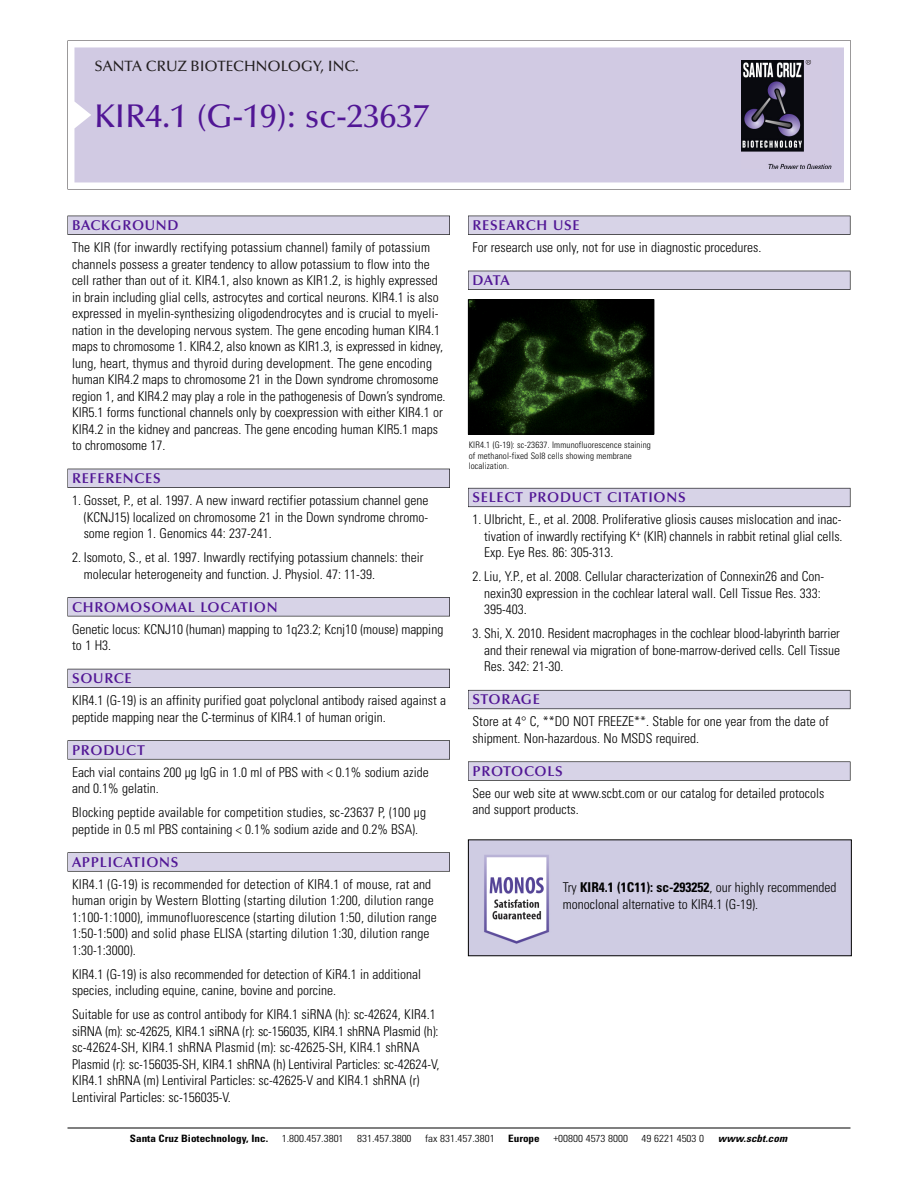
<style>
.page{position:relative;width:918px;height:1188px;background:#fff}
.page>*{position:absolute;margin:0;border:0;box-sizing:border-box;transform-origin:0 0}
.t1{font:500 33px "Optima";color:#511695}
.t2{font:500 15px "Optima";color:#231f20}
.t3{font:600 14.25px "Optima";letter-spacing:.05em;color:#511695}
.t4{font:300 condensed 13.5px/16.5px "Univers";color:#000}
.t5{font:300 condensed 10.2px "Univers";color:#000;scale:1.1 1}
.t6{font:700 condensed 10.2px "Univers";color:#000;scale:1.1 1}
.t7{font:italic 700 condensed 10.2px "Univers";letter-spacing:.005em;color:#000;scale:1.1 1}
.t8{font:300 condensed 9px/10.5px "Univers";letter-spacing:.015em;color:#000}
.s1{font-weight:700}
</style>
<div class="page">
<svg style="left:68px;top:40px;width:783px;height:149px"></svg>
<div style="left:74px;top:47px;width:770px;height:135px;background:#d1cae3"></div>
<img style="left:741px;top:60px;width:90px;height:108px">
<div style="left:68px;top:216px;width:382px;height:19px;background:#525155"></div>
<div style="left:68px;top:216px;width:381px;height:18px;background:#d7d3e7"></div>
<div style="left:68px;top:469px;width:382px;height:19px;background:#515055"></div>
<div style="left:68px;top:469px;width:381px;height:18px;background:#d7d3e7"></div>
<div style="left:68px;top:597px;width:382px;height:19px;background:#545357"></div>
<div style="left:68px;top:598px;width:381px;height:18px;background:#d7d3e7"></div>
<div style="left:68px;top:669px;width:382px;height:19px;background:#54535a"></div>
<div style="left:68px;top:669px;width:381px;height:18px;background:#d7d3e7"></div>
<svg style="left:68px;top:740px;width:382px;height:20px"></svg>
<div style="left:68px;top:741px;width:381px;height:18px;background:#d7d3e7"></div>
<div style="left:68px;top:852px;width:382px;height:20px;background:#626263"></div>
<div style="left:68px;top:853px;width:381px;height:18px;background:#d7d3e7"></div>
<div style="left:468px;top:216px;width:382px;height:19px;background:#525155"></div>
<div style="left:468px;top:216px;width:382px;height:18px;background:#d7d3e7"></div>
<div style="left:468px;top:271px;width:382px;height:19px;background:#515055"></div>
<div style="left:468px;top:271px;width:382px;height:18px;background:#d7d3e7"></div>
<div style="left:468px;top:488px;width:382px;height:19px;background:#66646e"></div>
<div style="left:468px;top:488px;width:382px;height:18px;background:#d7d3e7"></div>
<div style="left:468px;top:690px;width:382px;height:19px;background:#66646d"></div>
<div style="left:468px;top:691px;width:382px;height:18px;background:#d7d3e7"></div>
<svg style="left:468px;top:761px;width:382px;height:20px"></svg>
<div style="left:468px;top:762px;width:382px;height:18px;background:#d7d3e7"></div>
<hr style="left:68px;top:1128px;width:782px;height:1px;background:#000">
<img style="left:470px;top:301px;width:182px;height:131px">
<div style="left:468px;top:299px;width:186px;height:135px;border:1px solid #000"></div>
<img style="left:470px;top:841px;width:380px;height:113px">
<div style="left:468px;top:839px;width:384px;height:117px;border:1px solid #000"></div>
<p class="t2" style="left:94px;top:61px;width:266px">SANTA CRUZ BIOTECHNOLOGY, INC.</p>
<h1 class="t1" style="left:94px;top:103px;width:336px">KIR4.1 (G-19): sc-23637</h1>
<p class="t3" style="left:72px;top:219px;width:108px">BACKGROUND</p>
<p class="t4" style="left:72px;top:240px;width:375px">The KIR (for inwardly rectifying potassium channel) family of potassium channels possess a greater tendency to allow potassium to flow into the cell rather than out of it. KIR4.1, also known as KIR1.2, is highly expressed in brain including glial cells, astrocytes and cortical neurons. KIR4.1 is also expressed in myelin-synthesizing oligodendrocytes and is crucial to myeli&shy;nation in the developing nervous system. The gene encoding human KIR4.1 maps to chromosome 1. KIR4.2, also known as KIR1.3, is expressed in kidney, lung, heart, thymus and thyroid during development. The gene encoding human KIR4.2 maps to chromosome 21 in the Down syndrome chromosome region 1, and KIR4.2 may play a role in the pathogenesis of Down’s syndrome.<br>KIR5.1 forms functional channels only by coexpression with either KIR4.1 or KIR4.2 in the kidney and pancreas. The gene encoding human KIR5.1 maps to chromosome 17.</p>
<p class="t3" style="left:72px;top:473px;width:90px">REFERENCES</p>
<p class="t4" style="left:84px;top:493px;width:346px;text-align:justify;text-indent:-12px">1. Gosset, P., et al. 1997. A new inward rectifier potassium channel gene (KCNJ15) localized on chromosome 21 in the Down syndrome chromo&shy;some region 1. Genomics 44: 237-241.</p>
<p class="t4" style="left:84px;top:550px;width:341px;text-indent:-12px">2. Isomoto, S., et al. 1997. Inwardly rectifying potassium channels: their molecular heterogeneity and function. J. Physiol. 47: 11-39.</p>
<p class="t3" style="left:72px;top:601px;width:207px">CHROMOSOMAL LOCATION</p>
<p class="t4" style="left:72px;top:622px;width:373px">Genetic locus: KCNJ10 (human) mapping to 1q23.2; Kcnj10 (mouse) mapping to 1 H3.</p>
<p class="t3" style="left:72px;top:673px;width:61px">SOURCE</p>
<p class="t4" style="left:72px;top:693px;width:376px">KIR4.1 (G-19) is an affinity purified goat polyclonal antibody raised against a peptide mapping near the C-terminus of KIR4.1 of human origin.</p>
<p class="t3" style="left:72px;top:744px;width:74px">PRODUCT</p>
<p class="t4" style="left:72px;top:765px;width:358px">Each vial contains 200 µg IgG in 1.0 ml of PBS with &lt; 0.1% sodium azide and 0.1% gelatin.</p>
<p class="t4" style="left:72px;top:805px;width:356px">Blocking peptide available for competition studies, sc-23637 P, (100 µg peptide in 0.5 ml PBS containing &lt; 0.1% sodium azide and 0.2% BSA).</p>
<p class="t3" style="left:72px;top:856px;width:108px">APPLICATIONS</p>
<p class="t4" style="left:72px;top:877px;width:366px">KIR4.1 (G-19) is recommended for detection of KIR4.1 of mouse, rat and human origin by Western Blotting (starting dilution 1:200, dilution range 1:100-1:1000), immunofluorescence (starting dilution 1:50, dilution range 1:50-1:500) and solid phase ELISA (starting dilution 1:30, dilution range 1:30-1:3000).</p>
<p class="t4" style="left:72px;top:967px;width:351px">KIR4.1 (G-19) is also recommended for detection of KiR4.1 in additional species, including equine, canine, bovine and porcine.</p>
<p class="t4" style="left:72px;top:1007px;width:369px">Suitable for use as control antibody for KIR4.1 siRNA (h): sc-42624, KIR4.1 siRNA (m): sc-42625, KIR4.1 siRNA (r): sc-156035, KIR4.1 shRNA Plasmid (h): sc-42624-SH, KIR4.1 shRNA Plasmid (m): sc-42625-SH, KIR4.1 shRNA Plasmid (r): sc-156035-SH, KIR4.1 shRNA (h) Lentiviral Particles: sc-42624-V, KIR4.1 shRNA (m) Lentiviral Particles: sc-42625-V and KIR4.1 shRNA (r)<br>Lentiviral Particles: sc-156035-V.</p>
<p class="t3" style="left:473px;top:219px;width:109px">RESEARCH USE</p>
<p class="t4" style="left:473px;top:240px;width:290px">For research use only, not for use in diagnostic procedures.</p>
<p class="t3" style="left:473px;top:275px;width:39px">DATA</p>
<p class="t8" style="left:469px;top:441px;width:184px">KIR4.1 (G-19): sc-23637. Immunofluorescence staining of methanol-fixed Sol8 cells showing membrane localization.</p>
<p class="t3" style="left:473px;top:492px;width:215px">SELECT PRODUCT CITATIONS</p>
<p class="t4" style="left:484px;top:512px;width:360px;text-align:justify;text-indent:-12px">1. Ulbricht, E., et al. 2008. Proliferative gliosis causes mislocation and inac&shy;tivation of inwardly rectifying K<sup>+</sup> (KIR) channels in rabbit retinal glial cells.<br>Exp. Eye Res. 86: 305-313.</p>
<p class="t4" style="left:484px;top:569px;width:342px;text-indent:-12px">2. Liu, Y.P., et al. 2008. Cellular characterization of Connexin26 and Con&shy;nexin30 expression in the cochlear lateral wall. Cell Tissue Res. 333:<br>395-403.</p>
<p class="t4" style="left:484px;top:626px;width:357px;text-align:justify;text-indent:-12px">3. Shi, X. 2010. Resident macrophages in the cochlear blood-labyrinth barrier and their renewal via migration of bone-marrow-derived cells. Cell Tissue Res. 342: 21-30.</p>
<p class="t3" style="left:473px;top:694px;width:69px">STORAGE</p>
<p class="t4" style="left:473px;top:715px;width:358px">Store at 4° C, **DO NOT FREEZE**. Stable for one year from the date of shipment. Non-hazardous. No MSDS required.</p>
<p class="t3" style="left:473px;top:765px;width:92px">PROTOCOLS</p>
<p class="t4" style="left:473px;top:786px;width:353px">See our web site at www.scbt.com or our catalog for detailed protocols and support products.</p>
<p class="t4" style="left:563px;top:880px;width:275px">Try <span class="s1">KIR4.1 (1C11): sc-293252</span>, our highly recommended monoclonal alternative to KIR4.1 (G-19).</p>
<p class="t6" style="left:130px;top:1135px;width:127px">Santa Cruz Biotechnology, Inc.</p>
<p class="t5" style="left:282px;top:1135px;width:58px">1.800.457.3801</p>
<p class="t5" style="left:357px;top:1135px;width:51px">831.457.3800</p>
<p class="t5" style="left:425px;top:1135px;width:65px">fax 831.457.3801</p>
<p class="t6" style="left:508px;top:1135px;width:30px">Europe</p>
<p class="t5" style="left:553px;top:1135px;width:69px">+00800 4573 8000</p>
<p class="t5" style="left:642px;top:1135px;width:58px">49 6221 4503 0</p>
<p class="t7" style="left:718px;top:1135px;width:64px">www.scbt.com</p>
</div>
